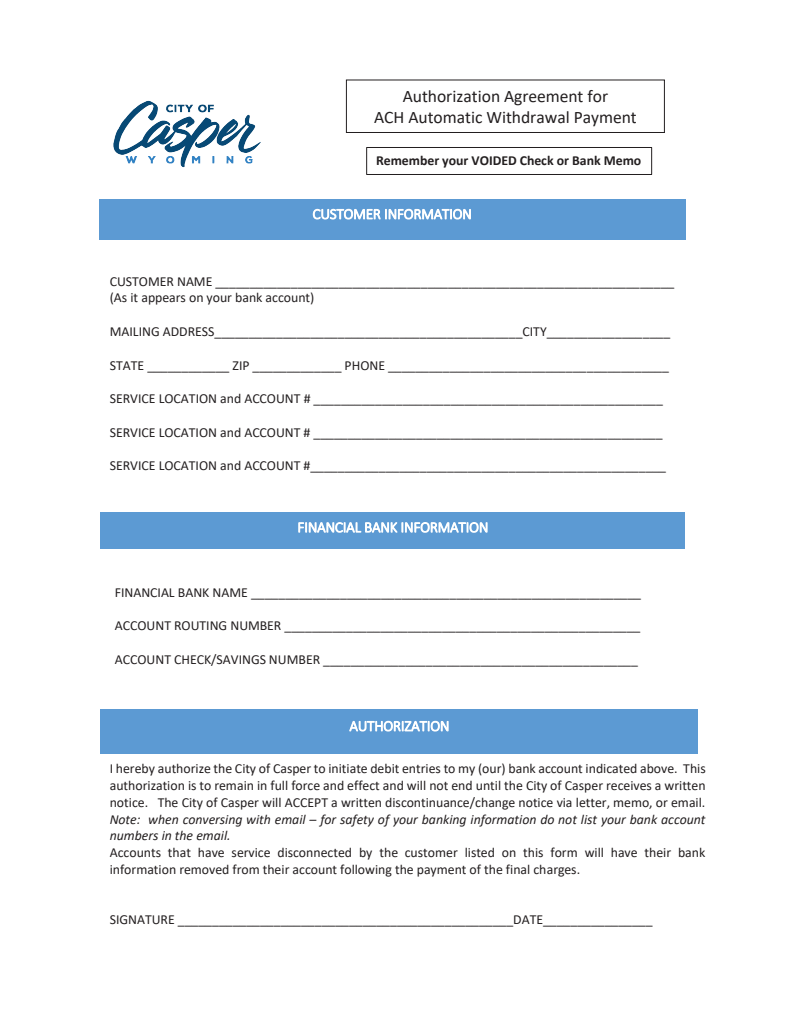
<style>
.page{position:relative;width:810px;height:1035px;background:#fff}
.page>*{position:absolute;margin:0;border:0;box-sizing:border-box;transform-origin:0 0}
.t1{font:17.5px/21.2px "Calibri";color:#231f20;text-align:center}
.t2{font:300 15px "Calibri";letter-spacing:-.01em;color:#fff}
.t3{font:13.88px "Calibri";color:#231f20}
.t4{font:13.75px/16.8px "Calibri";color:#231f20;text-align:justify}
.t5{font:italic 13.75px/16.6px "Calibri";color:#231f20}
.t6{font:700 13.75px "Calibri";letter-spacing:-.005em;color:#231f20}
</style>
<div class="page">
<img style="left:113px;top:100px;width:148px;height:68px">
<div style="left:346px;top:80px;width:319px;height:53px;border:1px solid #231f20"></div>
<div style="left:99px;top:199px;width:586px;height:41px;background:#5c9ad3"></div>
<img style="left:101px;top:512px;width:584px;height:1px">
<div style="left:100px;top:513px;width:585px;height:36px;background:#5c9ad3"></div>
<div style="left:100px;top:709px;width:598px;height:45px;background:#5c9ad3"></div>
<div style="left:366px;top:147px;width:286px;height:28px;border:1px solid #231f20"></div>
<p class="t1" style="left:374px;top:85px;width:264px">Authorization Agreement for<br>ACH Automatic Withdrawal Payment</p>
<p class="t6" style="left:376px;top:151px;width:267px">Remember your VOIDED Check or Bank Memo</p>
<p class="t2" style="left:313px;top:205px;width:161px">CUSTOMER INFORMATION</p>
<p class="t4" style="left:110px;top:272px;width:566px">CUSTOMER NAME ___________________________________________________________________</p>
<p class="t3" style="left:110px;top:288px;width:206px">(As it appears on your bank account)</p>
<p class="t4" style="left:110px;top:323px;width:562px">MAILING ADDRESS_____________________________________________CITY__________________</p>
<p class="t4" style="left:110px;top:356px;width:561px">STATE ____________ ZIP _____________ PHONE _________________________________________</p>
<p class="t4" style="left:110px;top:390px;width:555px">SERVICE LOCATION and ACCOUNT # ___________________________________________________</p>
<p class="t4" style="left:110px;top:423px;width:554px">SERVICE LOCATION and ACCOUNT # ___________________________________________________</p>
<p class="t4" style="left:110px;top:457px;width:558px">SERVICE LOCATION and ACCOUNT #____________________________________________________</p>
<p class="t2" style="left:297px;top:518px;width:193px">FINANCIAL BANK INFORMATION</p>
<p class="t4" style="left:115px;top:584px;width:528px">FINANCIAL BANK NAME _________________________________________________________</p>
<p class="t4" style="left:115px;top:617px;width:527px">ACCOUNT ROUTING NUMBER ____________________________________________________</p>
<p class="t4" style="left:115px;top:651px;width:525px">ACCOUNT CHECK/SAVINGS NUMBER ______________________________________________</p>
<p class="t2" style="left:349px;top:717px;width:102px">AUTHORIZATION</p>
<p class="t4" style="left:110px;top:760px;width:598px">I hereby authorize the City of Casper to initiate debit entries to my (our) bank account indicated above. This authorization is to remain in full force and effect and will not end until the City of Casper receives a written notice. The City of Casper will ACCEPT a written discontinuance/change notice via letter, memo, or email.</p>
<p class="t5" style="left:110px;top:810px;width:597px">Note: when conversing with email – for safety of your banking information do not list your bank account numbers in the email.</p>
<p class="t4" style="left:110px;top:844px;width:597px">Accounts that have service disconnected by the customer listed on this form will have their bank information removed from their account following the payment of the final charges.</p>
<p class="t4" style="left:110px;top:911px;width:544px">SIGNATURE _________________________________________________DATE________________</p>
</div>
